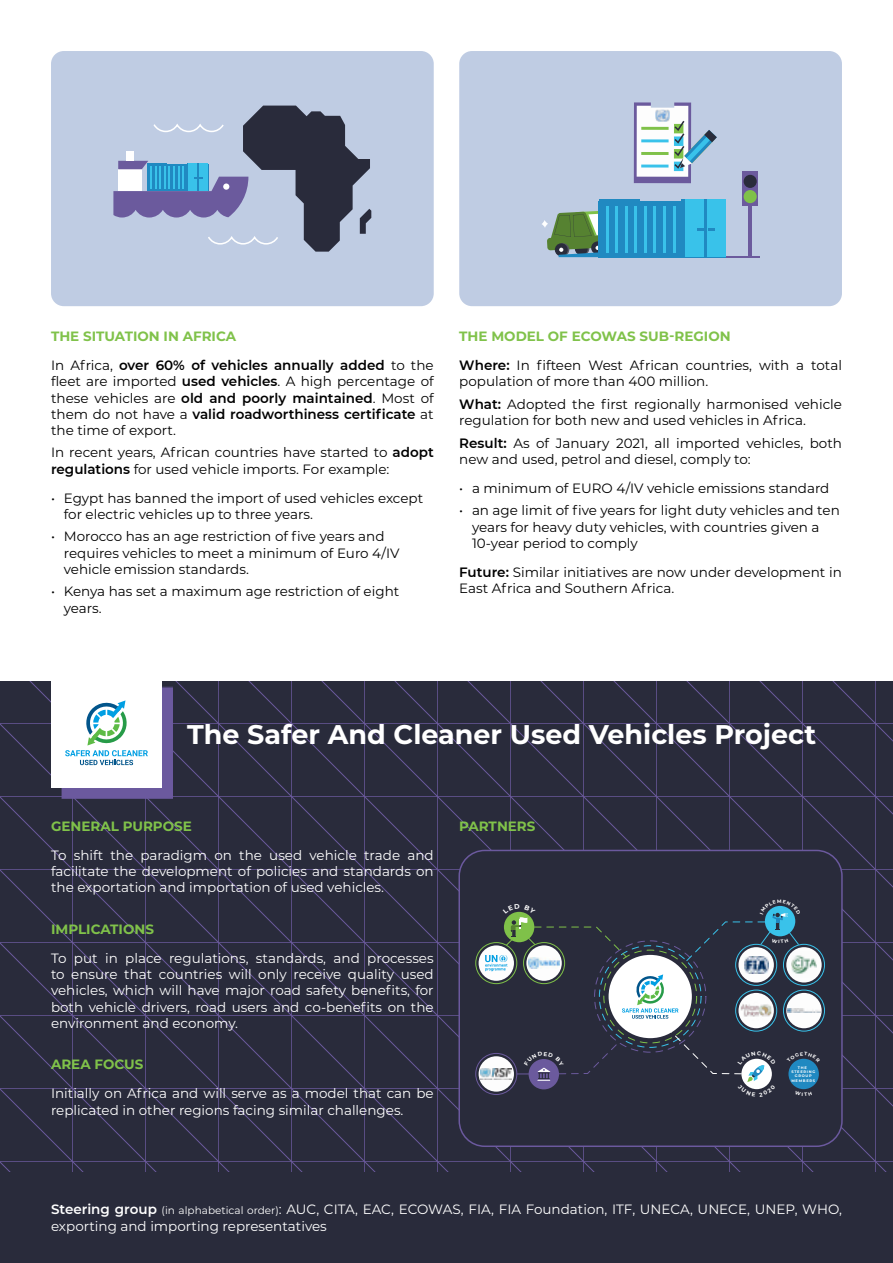
<style>
.page{position:relative;width:893px;height:1263px;background:#fff}
.page>*{position:absolute;margin:0;border:0;box-sizing:border-box;transform-origin:0 0}
.t1{font:700 27px "Montserrat";color:#fff}
.t2{font:13.5px/16.2px "Montserrat";color:#000}
.t3{font:13.5px/16.2px "Montserrat";color:#fff;text-align:justify}
.t4{font:600 13.5px/29px "Montserrat";color:#000}
.t5{font:700 13.5px "Montserrat";color:#80c24a}
.t6{font:700 3.6px/4.3px "Montserrat";letter-spacing:.2em;color:#fff;text-align:center}
.s1{font-weight:700;color:#80c24a}
.s2{font-weight:400}
.s3{font-weight:600}
.s4{font-size:10.5px}
</style>
<div class="page">
<div style="left:0;top:681px;width:893px;height:492px;background:#292b3b"></div>
<div style="left:459px;top:850px;width:383px;height:296px;background:#292b3b;border-radius:26px"></div>
<div style="left:735px;top:944px;width:42px;height:42px;border:1px solid #39c2ea;border-radius:50%"></div>
<div style="left:738px;top:947px;width:36px;height:35px;background:#fdfdfd;border-radius:50%"></div>
<img style="left:744px;top:961px;width:24px;height:12px">
<div style="left:783px;top:944px;width:42px;height:42px;border:1px solid #39c2ea;border-radius:50%"></div>
<div style="left:786px;top:947px;width:36px;height:35px;background:#fdfdfd;border-radius:50%"></div>
<img style="left:791px;top:952px;width:26px;height:26px">
<div style="left:735px;top:990px;width:42px;height:41px;border:1px solid #39c2ea;border-radius:50%"></div>
<div style="left:738px;top:993px;width:36px;height:35px;background:#fdfdfd;border-radius:50%"></div>
<div style="left:783px;top:990px;width:42px;height:41px;border:1px solid #39c2ea;border-radius:50%"></div>
<div style="left:786px;top:993px;width:36px;height:35px;background:#fdfdfd;border-radius:50%"></div>
<div style="left:788px;top:1059px;width:31px;height:30px;background:#2089c1;border-radius:50%"></div>
<div style="left:609px;top:955px;width:83px;height:83px;background:#fff;border-radius:50%"></div>
<div style="left:475px;top:1053px;width:42px;height:42px;border:1px solid #6b5a9d;border-radius:50%"></div>
<div style="left:479px;top:1056px;width:35px;height:36px;background:#fdfdfd;border-radius:50%"></div>
<div style="left:529px;top:1059px;width:30px;height:30px;background:#6b5a9d;border-radius:50%"></div>
<div style="left:475px;top:942px;width:42px;height:42px;border:1px solid #7fc149;border-radius:50%"></div>
<div style="left:479px;top:945px;width:35px;height:36px;background:#fdfdfd;border-radius:50%"></div>
<img style="left:736px;top:1001px;width:41px;height:19px">
<img style="left:787px;top:1009px;width:34px;height:3px">
<img style="left:481px;top:1068px;width:31px;height:12px">
<div style="left:458px;top:850px;width:385px;height:297px;border:2px solid #6b599e;border-radius:26px"></div>
<div style="left:459px;top:51px;width:383px;height:255px;background:#bfcce3;border-radius:13px"></div>
<hr style="left:726px;top:256px;width:34px;height:1px;background:#6b5a9d">
<hr style="left:748px;top:206px;width:4px;height:51px;background:#6b5a9d">
<div style="left:742px;top:172px;width:16px;height:34px;background:#6b5a9d"></div>
<div style="left:744px;top:190px;width:13px;height:13px;background:#7fc149;border-radius:50%"></div>
<div style="left:744px;top:175px;width:13px;height:13px;background:#2a2c3b;border-radius:50%"></div>
<svg style="left:541px;top:220px;width:7px;height:8px"></svg>
<hr style="left:681px;top:200px;width:4px;height:57px;background:#2089c1">
<div style="left:599px;top:201px;width:127px;height:56px;background:#2089c1"></div>
<div style="left:685px;top:200px;width:41px;height:57px;background:#39c2ea"></div>
<hr style="left:705px;top:200px;width:2px;height:57px;background:#2089c1">
<svg style="left:697px;top:228px;width:18px;height:2px"></svg>
<hr style="left:606px;top:206px;width:2px;height:46px;background:#39c2ea">
<hr style="left:616px;top:206px;width:2px;height:46px;background:#39c2ea">
<hr style="left:625px;top:206px;width:2px;height:46px;background:#39c2ea">
<hr style="left:635px;top:206px;width:2px;height:46px;background:#39c2ea">
<hr style="left:644px;top:206px;width:2px;height:46px;background:#39c2ea">
<hr style="left:654px;top:206px;width:2px;height:46px;background:#39c2ea">
<hr style="left:663px;top:206px;width:3px;height:46px;background:#39c2ea">
<hr style="left:673px;top:206px;width:2px;height:46px;background:#39c2ea">
<svg style="left:547px;top:210px;width:89px;height:47px"></svg>
<svg style="left:634px;top:102px;width:57px;height:81px"></svg>
<div style="left:637px;top:106px;width:51px;height:71px;background:#fdfdfd"></div>
<div style="left:651px;top:100px;width:23px;height:8px;background:#bfcde2"></div>
<img style="left:655px;top:110px;width:15px;height:12px">
<hr style="left:641px;top:127px;width:28px;height:3px;background:#7fc149">
<hr style="left:641px;top:139px;width:28px;height:3px;background:#39c2ea">
<hr style="left:641px;top:152px;width:27px;height:3px;background:#7fc149">
<hr style="left:641px;top:165px;width:27px;height:3px;background:#39c2ea">
<div style="left:674px;top:162px;width:9px;height:9px;background:#39c2ea"></div>
<svg style="left:674px;top:121px;width:43px;height:48px"></svg>
<div style="left:51px;top:51px;width:383px;height:255px;background:#bfcce3;border-radius:13px"></div>
<svg style="left:113px;top:106px;width:258px;height:146px"></svg>
<div style="left:62px;top:686px;width:111px;height:113px;background:#6b599e"></div>
<div style="left:51px;top:677px;width:111px;height:111px;background:#fff"></div>
<svg style="left:65px;top:700px;width:83px;height:65px"></svg>
<div style="left:0;top:1173px;width:893px;height:90px;background:#292b3b"></div>
<svg style="left:669px;top:1029px;width:103px;height:61px"></svg>
<svg style="left:686px;top:905px;width:114px;height:56px"></svg>
<svg style="left:794px;top:1058px;width:19px;height:4px"></svg>
<svg style="left:485px;top:911px;width:193px;height:108px"></svg>
<svg style="left:517px;top:1043px;width:103px;height:38px"></svg>
<p class="t4" style="left:51px;top:321px;width:384px"><span class="s1">THE SITUATION IN AFRICA<br></span><span class="s2">In Africa,</span> over 60% of vehicles annually added <span class="s2">to the</span></p>
<p class="t2" style="left:51px;top:373px;width:384px;text-align:justify">fleet are imported <span class="s3">used vehicles</span>. A high percentage of these vehicles are <span class="s3">old and poorly maintained</span>. Most of them do not have a <span class="s3">valid roadworthiness certificate</span> at the time of export.</p>
<p class="t2" style="left:51px;top:444px;width:384px">In recent years, African countries have started to <span class="s3">adopt regulations</span> for used vehicle imports. For example:</p>
<p class="t2" style="left:64px;top:489px;width:361px;text-indent:-13px">• Egypt has banned the import of used vehicles except for electric vehicles up to three years.</p>
<p class="t2" style="left:64px;top:528px;width:337px;text-indent:-13px">• Morocco has an age restriction of five years and requires vehicles to meet a minimum of Euro 4/IV vehicle emission standards.</p>
<p class="t2" style="left:64px;top:583px;width:337px;text-indent:-13px">• Kenya has set a maximum age restriction of eight years.</p>
<p class="t2" style="left:459px;top:321px;width:384px;line-height:29px"><span class="s1">THE MODEL OF ECOWAS SUB-REGION<br></span><span class="s3">Where:</span> In fifteen West African countries, with a total</p>
<p class="t2" style="left:459px;top:370px;width:384px;line-height:22.5px">population of more than 400 million.<br><span class="s3">What:</span> Adopted the first regionally harmonised vehicle</p>
<p class="t2" style="left:459px;top:409px;width:384px;line-height:22.5px">regulation for both new and used vehicles in Africa.<br><span class="s3">Result:</span> As of January 2021, all imported vehicles, both</p>
<p class="t2" style="left:459px;top:450px;width:293px">new and used, petrol and diesel, comply to:</p>
<p class="t2" style="left:459px;top:479px;width:372px">• a minimum of EURO 4/IV vehicle emissions standard</p>
<p class="t2" style="left:472px;top:502px;width:369px;text-indent:-13px">• an age limit of five years for light duty vehicles and ten years for heavy duty vehicles, with countries given a<br>10-year period to comply</p>
<p class="t2" style="left:459px;top:563px;width:384px"><span class="s3">Future:</span> Similar initiatives are now under development in<br>East Africa and Southern Africa.</p>
<h1 class="t1" style="left:187px;top:715px;width:631px">The Safer And Cleaner Used Vehicles Project</h1>
<p class="t5" style="left:51px;top:816px;width:142px">GENERAL PURPOSE</p>
<p class="t3" style="left:51px;top:846px;width:384px">To shift the paradigm on the used vehicle trade and facilitate the development of policies and standards on the exportation and importation of used vehicles.</p>
<p class="t5" style="left:51px;top:919px;width:104px">IMPLICATIONS</p>
<p class="t3" style="left:51px;top:949px;width:384px">To put in place regulations, standards, and processes to ensure that countries will only receive quality used vehicles, which will have major road safety benefits, for both vehicle drivers, road users and co-benefits on the environment and economy.</p>
<p class="t5" style="left:51px;top:1055px;width:94px">AREA FOCUS</p>
<p class="t3" style="left:51px;top:1085px;width:384px">Initially on Africa and will serve as a model that can be replicated in other regions facing similar challenges.</p>
<p class="t5" style="left:459px;top:816px;width:78px">PARTNERS</p>
<p class="t6" style="left:791px;top:1065px;width:25px">THE<br>STEERING<br>GROUP<br>MEMBERS</p>
<p class="t3" style="left:51px;top:1201px;width:792px"><span class="s3">Steering group</span> <span class="s4">(in alphabetical order)</span>: AUC, CITA, EAC, ECOWAS, FIA, FIA Foundation, ITF, UNECA, UNECE, UNEP, WHO, exporting and importing representatives</p>
</div>
